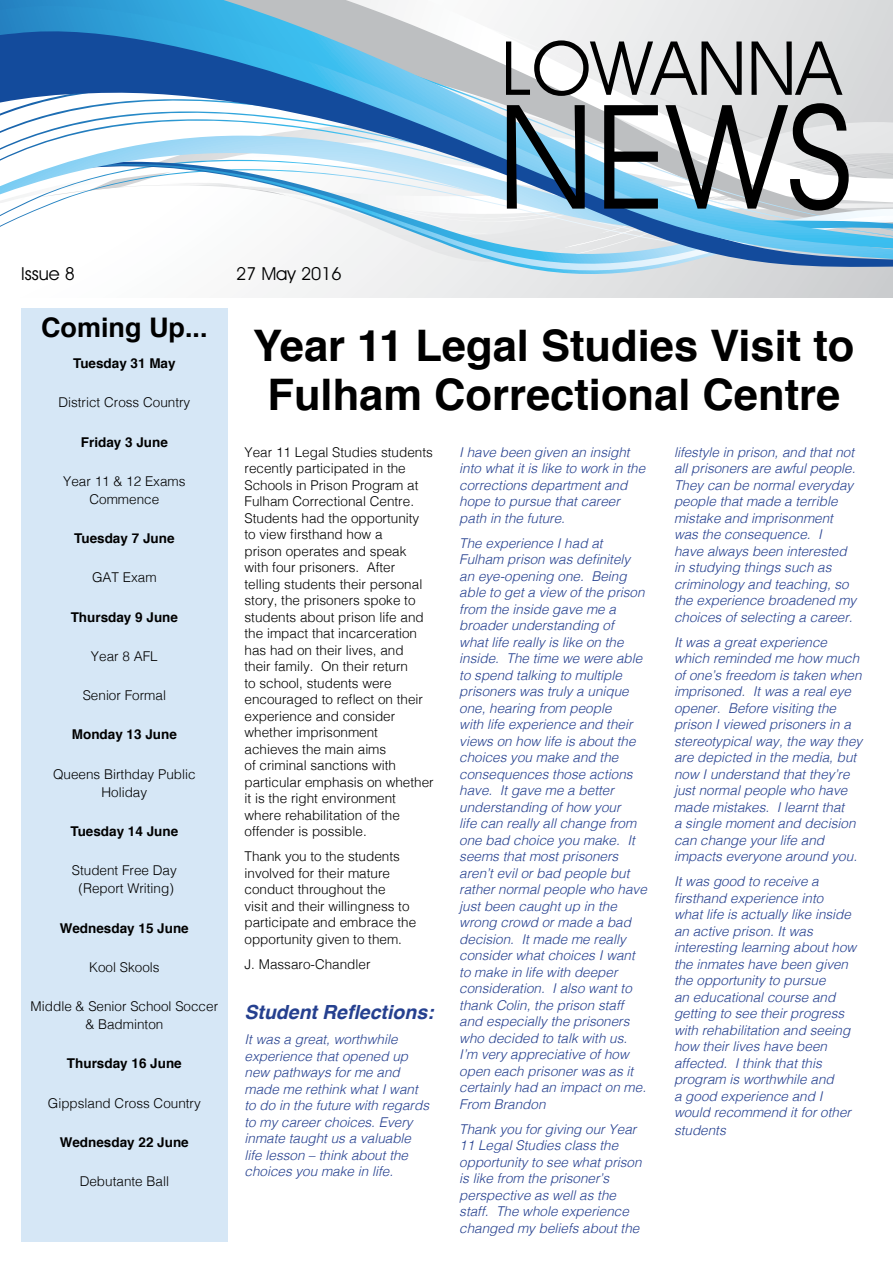
<style>
.page{position:relative;width:893px;height:1263px;background:#fff}
.page>*{position:absolute;margin:0;border:0;box-sizing:border-box;transform-origin:0 0}
.t1{font:145.5px "Decker";color:#000}
.t2{font:75px "Decker";color:#000}
.t3{font:700 43.5px/49.5px "Helvetica";color:#000;text-align:center}
.t4{font:700 27px "Helvetica";color:#000}
.t5{font:italic 700 19.5px "Helvetica";color:#25408f}
.t6{font:18px "Decker";color:#000}
.t7{font:italic 300 13.5px/16.5px "Helvetica";color:#25408f}
.t8{font:300 13.5px/16.5px "Helvetica";color:#000;text-align:center}
.t9{font:700 13.5px "Helvetica";color:#000}
</style>
<div class="page">
<div style="left:0;top:0;width:893px;height:298px;background:linear-gradient(to right,#fff,#ced0d2)"></div>
<svg style="left:72px;top:267px;width:821px;height:15px"></svg>
<svg style="left:77px;top:267px;width:816px;height:11px"></svg>
<svg style="left:0;top:259px;width:893px;height:8px"></svg>
<svg style="left:0;top:249px;width:893px;height:10px"></svg>
<svg style="left:0;top:0;width:893px;height:249px"></svg>
<div style="left:21px;top:308px;width:206px;height:934px;background:#d6e7f6"></div>
<h2 class="t2" style="left:501px;top:23px;width:342px">LOWANNA</h2>
<h3 class="t6" style="left:21px;top:263px;width:55px">Issue 8</h3>
<h3 class="t6" style="left:236px;top:263px;width:107px">27 May 2016</h3>
<h1 class="t1" style="left:497px;top:68px;width:358px">NEWS</h1>
<h3 class="t4" style="left:41px;top:306px;width:168px">Coming Up...</h3>
<p class="t9" style="left:73px;top:352px;width:104px">Tuesday 31 May</p>
<p class="t8" style="left:58px;top:393px;width:134px">District Cross Country</p>
<p class="t9" style="left:81px;top:431px;width:89px">Friday 3 June</p>
<p class="t8" style="left:63px;top:471px;width:124px;line-height:18px">Year 11 &amp; 12 Exams<br>Commence</p>
<p class="t9" style="left:74px;top:527px;width:102px">Tuesday 7 June</p>
<p class="t8" style="left:92px;top:568px;width:66px">GAT Exam</p>
<p class="t9" style="left:71px;top:606px;width:109px">Thursday 9 June</p>
<p class="t8" style="left:91px;top:647px;width:68px">Year 8 AFL</p>
<p class="t8" style="left:83px;top:686px;width:85px">Senior Formal</p>
<p class="t9" style="left:72px;top:724px;width:107px">Monday 13 June</p>
<p class="t8" style="left:53px;top:764px;width:144px;line-height:18px">Queens Birthday Public<br>Holiday</p>
<p class="t9" style="left:70px;top:820px;width:109px">Tuesday 14 June</p>
<p class="t8" style="left:72px;top:860px;width:107px;line-height:18px">Student Free Day (Report Writing)</p>
<p class="t9" style="left:60px;top:917px;width:130px">Wednesday 15 June</p>
<p class="t8" style="left:89px;top:958px;width:72px">Kool Skools</p>
<p class="t8" style="left:31px;top:996px;width:189px;line-height:18px">Middle &amp; Senior School Soccer &amp; Badminton</p>
<p class="t9" style="left:67px;top:1053px;width:116px">Thursday 16 June</p>
<p class="t8" style="left:48px;top:1093px;width:155px">Gippsland Cross Country</p>
<p class="t9" style="left:60px;top:1131px;width:130px">Wednesday 22 June</p>
<p class="t8" style="left:80px;top:1172px;width:91px">Debutante Ball</p>
<h3 class="t3" style="left:253px;top:321px;width:603px">Year 11 Legal Studies Visit to<br>Fulham Correctional Centre</h3>
<p class="t7" style="left:459px;top:443px;width:188px">I have been given an insight into what it is like to work in the corrections department and hope to pursue that career path in the future.</p>
<p class="t7" style="left:459px;top:534px;width:189px">The experience I had at<br>Fulham prison was definitely an eye-opening one. Being able to get a view of the prison from the inside gave me a broader understanding of<br>what life really is like on the inside. The time we were able to spend talking to multiple prisoners was truly a unique one, hearing from people<br>with life experience and their views on how life is about the choices you make and the consequences those actions have. It gave me a better understanding of how your<br>life can really all change from one bad choice you make. It seems that most prisoners aren’t evil or bad people but rather normal people who have just been caught up in the wrong crowd or made a bad decision. It made me really consider what choices I want to make in life with deeper consideration. I also want to thank Colin, the prison staff and especially the prisoners who decided to talk with us.<br>I’m very appreciative of how open each prisoner was as it certainly had an impact on me.<br>From Brandon</p>
<p class="t7" style="left:459px;top:1120px;width:184px">Thank you for giving our Year<br>11 Legal Studies class the opportunity to see what prison is like from the prisoner’s perspective as well as the staff. The whole experience changed my beliefs about the</p>
<p class="t7" style="left:674px;top:443px;width:184px">lifestyle in prison, and that not all prisoners are awful people.<br>They can be normal everyday people that made a terrible mistake and imprisonment was the consequence. I<br>have always been interested in studying things such as criminology and teaching, so the experience broadened my choices of selecting a career.</p>
<p class="t7" style="left:674px;top:633px;width:190px">It was a great experience which reminded me how much of one’s freedom is taken when imprisoned. It was a real eye opener. Before visiting the prison I viewed prisoners in a stereotypical way, the way they are depicted in the media, but now I understand that they’re just normal people who have made mistakes. I learnt that<br>a single moment and decision can change your life and impacts everyone around you.</p>
<p class="t7" style="left:674px;top:872px;width:184px">It was good to receive a firsthand experience into<br>what life is actually like inside an active prison. It was interesting learning about how the inmates have been given the opportunity to pursue<br>an educational course and getting to see their progress with rehabilitation and seeing how their lives have been affected. I think that this program is worthwhile and<br>a good experience and I would recommend it for other</p>
<p class="t7" style="left:674px;top:1121px;width:53px">students</p>
<p class="t8" style="left:244px;top:443px;width:191px;text-align:left">Year 11 Legal Studies students recently participated in the<br>Schools in Prison Program at<br>Fulham Correctional Centre.<br>Students had the opportunity to view firsthand how a<br>prison operates and speak with four prisoners. After telling students their personal story, the prisoners spoke to students about prison life and the impact that incarceration has had on their lives, and<br>their family. On their return<br>to school, students were encouraged to reflect on their experience and consider whether imprisonment achieves the main aims<br>of criminal sanctions with particular emphasis on whether it is the right environment where rehabilitation of the offender is possible.</p>
<p class="t8" style="left:244px;top:847px;width:173px;text-align:left">Thank you to the students involved for their mature conduct throughout the<br>visit and their willingness to participate and embrace the opportunity given to them.</p>
<p class="t8" style="left:244px;top:955px;width:128px">J. Massaro-Chandler</p>
<h3 class="t5" style="left:244px;top:996px;width:191px">Student Reflections:</h3>
<p class="t7" style="left:244px;top:1030px;width:186px">It was a great, worthwhile experience that opened up new pathways for me and made me rethink what I want to do in the future with regards to my career choices. Every inmate taught us a valuable life lesson – think about the choices you make in life.</p>
</div>
